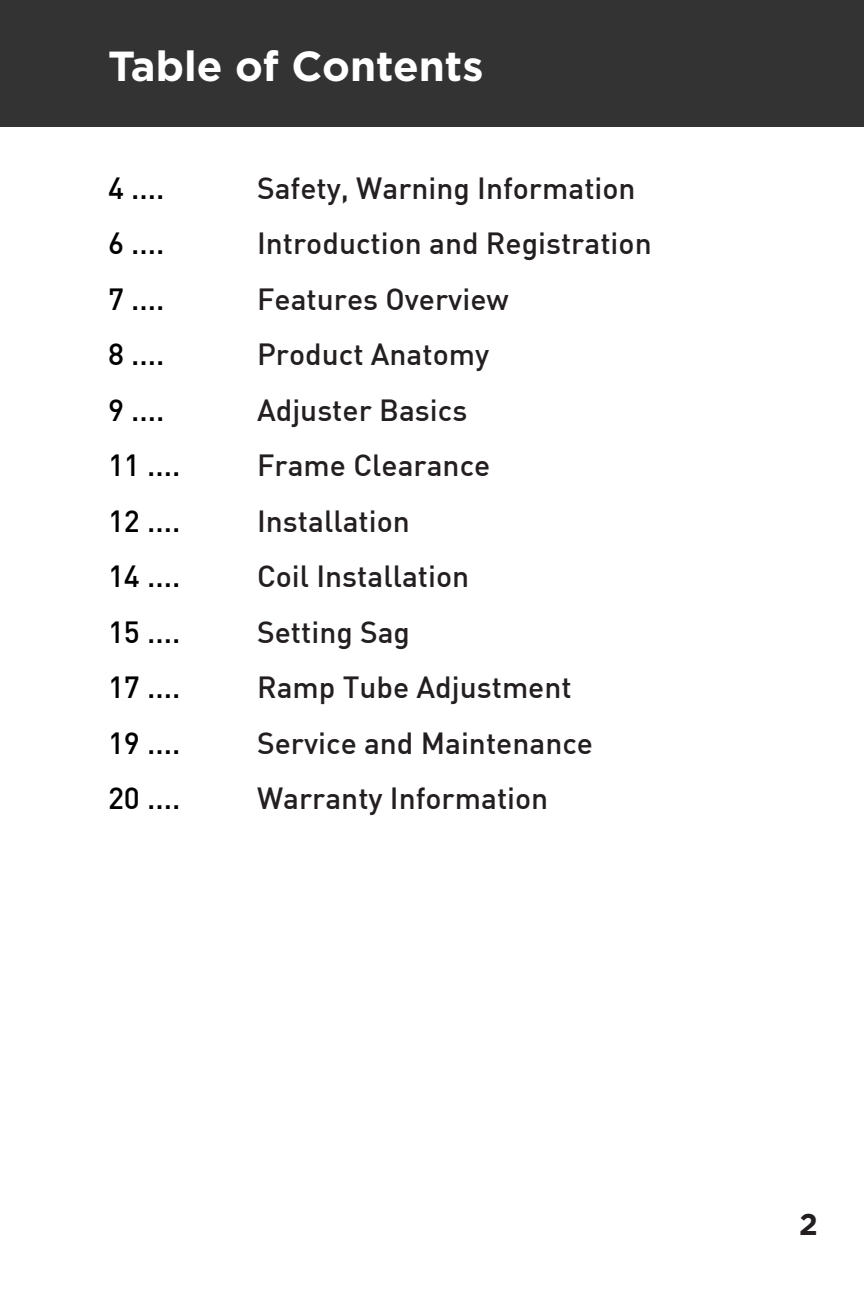
<style>
.page{position:relative;width:864px;height:1296px;background:#fff}
.page>*{position:absolute;margin:0;border:0;box-sizing:border-box;transform-origin:0 0}
.t1{font:700 42px "Gotham";color:#fff}
.t2{font:500 30px "DIN";color:#231f20}
.t3{font:500 30px "DIN";color:#000}
.t4{font:700 30px "Gotham";color:#231f20}
</style>
<div class="page">
<div style="left:0;top:0;width:864px;height:126px;background:#323332"></div>
<p class="t1" style="left:108px;top:39px;width:377px">Table of Contents</p>
<p class="t3" style="left:108px;top:169px;width:58px">4 ....</p>
<p class="t3" style="left:108px;top:224px;width:58px">6 ....</p>
<p class="t3" style="left:108px;top:280px;width:58px">7 ....</p>
<p class="t3" style="left:108px;top:335px;width:58px">8 ....</p>
<p class="t3" style="left:108px;top:391px;width:58px">9 ....</p>
<p class="t3" style="left:108px;top:446px;width:74px">11 ....</p>
<p class="t3" style="left:108px;top:502px;width:74px">12 ....</p>
<p class="t3" style="left:108px;top:557px;width:74px">14 ....</p>
<p class="t3" style="left:108px;top:613px;width:74px">15 ....</p>
<p class="t3" style="left:108px;top:668px;width:74px">17 ....</p>
<p class="t3" style="left:108px;top:724px;width:74px">19 ....</p>
<p class="t3" style="left:108px;top:779px;width:74px">20 ....</p>
<p class="t2" style="left:257px;top:169px;width:380px">Safety, Warning Information</p>
<p class="t2" style="left:257px;top:224px;width:396px">Introduction and Registration</p>
<p class="t2" style="left:257px;top:280px;width:253px">Features Overview</p>
<p class="t2" style="left:257px;top:335px;width:234px">Product Anatomy</p>
<p class="t2" style="left:257px;top:391px;width:212px">Adjuster Basics</p>
<p class="t2" style="left:257px;top:446px;width:235px">Frame Clearance</p>
<p class="t2" style="left:257px;top:502px;width:154px">Installation</p>
<p class="t2" style="left:257px;top:557px;width:214px">Coil Installation</p>
<p class="t2" style="left:257px;top:613px;width:155px">Setting Sag</p>
<p class="t2" style="left:257px;top:668px;width:316px">Ramp Tube Adjustment</p>
<p class="t2" style="left:257px;top:724px;width:338px">Service and Maintenance</p>
<p class="t2" style="left:257px;top:779px;width:293px">Warranty Information</p>
<p class="t4" style="left:799px;top:1205px;width:20px">2</p>
</div>
